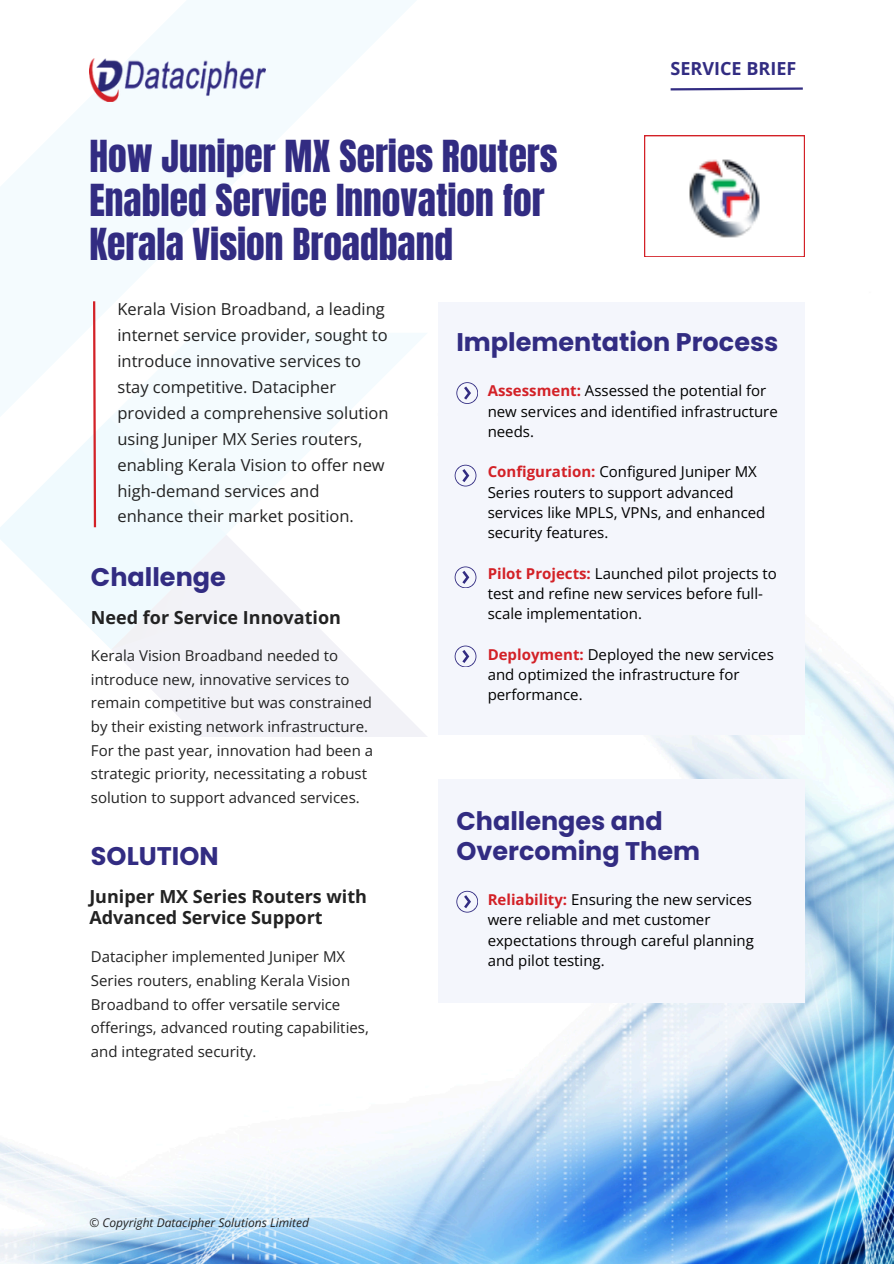
<style>
.page{position:relative;width:894px;height:1264px;background:#fff}
.page>*{position:absolute;margin:0;border:0;box-sizing:border-box;transform-origin:0 0}
.t1{font:37.5px/43.8px "Anton";color:#322c82}
.t2{font:700 25.5px/30.3px "Poppins";color:#322c82}
.t3{font:700 18px/21.3px "Open Sans";color:#222}
.t4{font:700 18px "Open Sans";color:#322c82}
.t5{font:16.5px/25.8px "Open Sans";color:#222}
.t6{font:15px/20.2px "Open Sans";color:#000}
.t7{font:15px/23.7px "Open Sans";color:#222}
.t8{font:italic 12px "Open Sans";color:#222}
.s1{font-weight:700;color:#d32127}
</style>
<div class="page">
<img style="left:0;top:135px;width:893px;height:1128px">
<svg style="left:0;top:0;width:428px;height:333px"></svg>
<svg style="left:0;top:333px;width:428px;height:201px;fill:#f4fbfe"></svg>
<svg style="left:111px;top:534px;width:317px;height:203px;fill:#f2f2f7"></svg>
<svg style="left:0;top:418px;width:226px;height:231px;fill:#f0fafe"></svg>
<svg style="left:111px;top:544px;width:105px;height:105px"></svg>
<img style="left:89px;top:58px;width:176px;height:43px">
<svg style="left:670px;top:87px;width:133px;height:4px"></svg>
<svg style="left:644px;top:135px;width:160px;height:122px"></svg>
<div style="left:438px;top:302px;width:366px;height:432px;background:#f4f6fc"></div>
<svg style="left:454px;top:465px;width:22px;height:21px"></svg>
<svg style="left:454px;top:566px;width:22px;height:22px"></svg>
<svg style="left:454px;top:645px;width:22px;height:22px"></svg>
<svg style="left:92px;top:299px;width:5px;height:230px"></svg>
<svg style="left:456px;top:382px;width:21px;height:21px"></svg>
<div style="left:438px;top:779px;width:366px;height:223px;background:#f4f6fc"></div>
<svg style="left:456px;top:890px;width:21px;height:22px"></svg>
<img style="left:684px;top:154px;width:80px;height:84px">
<h6 class="t1" style="left:89px;top:135px;width:469px">How Juniper MX Series Routers<br>Enabled Service Innovation for<br>Kerala Vision Broadband</h6>
<h3 class="t4" style="left:670px;top:56px;width:127px">SERVICE BRIEF</h3>
<h5 class="t5" style="left:117px;top:296px;width:272px">Kerala Vision Broadband, a leading internet service provider, sought to introduce innovative services to stay competitive. Datacipher provided a comprehensive solution using Juniper MX Series routers, enabling Kerala Vision to offer new high-demand services and enhance their market position.</h5>
<h1 class="t2" style="left:91px;top:561px;width:136px">Challenge</h1>
<p class="t3" style="left:91px;top:606px;width:251px">Need for Service Innovation</p>
<p class="t7" style="left:91px;top:643px;width:283px">Kerala Vision Broadband needed to introduce new, innovative services to remain competitive but was constrained by their existing network infrastructure.<br>For the past year, innovation had been a strategic priority, necessitating a robust solution to support advanced services.</p>
<p class="t2" style="left:91px;top:841px;width:129px">SOLUTION</p>
<p class="t3" style="left:89px;top:885px;width:279px">Juniper MX Series Routers with<br>Advanced Service Support</p>
<p class="t7" style="left:91px;top:944px;width:279px">Datacipher implemented Juniper MX Series routers, enabling Kerala Vision Broadband to offer versatile service offerings, advanced routing capabilities, and integrated security.</p>
<h4 class="t8" style="left:89px;top:1214px;width:221px">© Copyright Datacipher Solutions Limited</h4>
<h3 class="t2" style="left:456px;top:327px;width:323px">Implementation Process</h3>
<p class="t6" style="left:487px;top:380px;width:291px"><span class="s1">Assessment:</span> Assessed the potential for new services and identified infrastructure needs.</p>
<p class="t6" style="left:487px;top:461px;width:279px"><span class="s1">Configuration:</span> Configured Juniper MX Series routers to support advanced services like MPLS, VPNs, and enhanced security features.</p>
<p class="t6" style="left:487px;top:563px;width:290px"><span class="s1">Pilot Projects:</span> Launched pilot projects to test and refine new services before full&shy;scale implementation.</p>
<p class="t6" style="left:487px;top:644px;width:287px"><span class="s1">Deployment:</span> Deployed the new services and optimized the infrastructure for performance.</p>
<p class="t2" style="left:456px;top:806px;width:245px">Challenges and<br>Overcoming Them</p>
<p class="t6" style="left:487px;top:889px;width:267px"><span class="s1">Reliability:</span> Ensuring the new services were reliable and met customer expectations through careful planning and pilot testing.</p>
</div>
